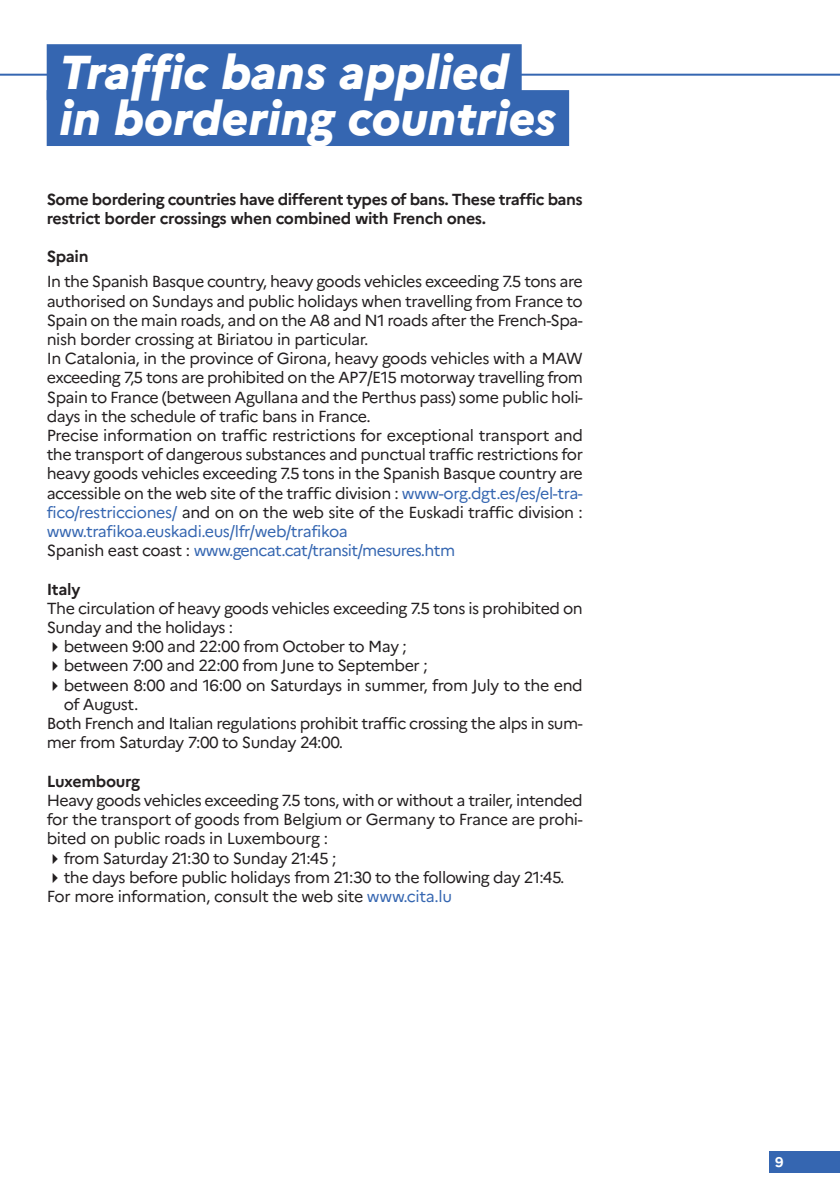
<style>
.page{position:relative;width:840px;height:1191px;background:#fff}
.page>*{position:absolute;margin:0;border:0;box-sizing:border-box;transform-origin:0 0}
.t1{font:italic 800 47.4px "Marianne";color:#fff}
.TEXTE_COURANT{font:16px/19.2px "Marianne";letter-spacing:-.03em;color:#231f20;text-align:justify}
.TEXTE_COURANT-2{font:700 16px/19.2px "Marianne";letter-spacing:-.03em;color:#231f20}
.TEXTE_COURANT-3{font:16px "Marianne";letter-spacing:-.04em;color:#3566b1}
.t2{font:700 14px "Marianne";color:#fff}
.s1{color:#3566b1}
.s2{color:#231f20}
</style>
<div class="page">
<div style="left:769px;top:1151px;width:70px;height:21px;background:#3566b1"></div>
<hr style="left:0;top:74px;width:839px;height:2px;background:#3566b1">
<div style="left:47px;top:44px;width:474px;height:56px;background:#3566b1"></div>
<div style="left:47px;top:90px;width:522px;height:56px;background:#3566b1"></div>
<p class="t1" style="left:59px;top:43px;width:450px">Traffic bans applied</p>
<p class="t1" style="left:59px;top:89px;width:498px">in bordering countries</p>
<p class="TEXTE_COURANT-2" style="left:47px;top:189px;width:537px">Some bordering countries have different types of bans. These traffic bans restrict border crossings when combined with French ones.</p>
<p class="TEXTE_COURANT-2" style="left:47px;top:247px;width:43px">Spain</p>
<p class="TEXTE_COURANT" style="left:47px;top:272px;width:537px">In the Spanish Basque country, heavy goods vehicles exceeding 7.5 tons are authorised on Sundays and public holidays when travelling from France to Spain on the main roads, and on the A8 and N1 roads after the French-Spa&shy;nish border crossing at Biriatou in particular.</p>
<p class="TEXTE_COURANT" style="left:47px;top:349px;width:537px">In Catalonia, in the province of Girona, heavy goods vehicles with a MAW exceeding 7,5 tons are prohibited on the AP7/E15 motorway travelling from Spain to France (between Agullana and the Perthus pass) some public holi&shy;days in the schedule of trafic bans in France.</p>
<p class="TEXTE_COURANT" style="left:47px;top:425px;width:537px">Precise information on traffic restrictions for exceptional transport and the transport of dangerous substances and punctual traffic restrictions for heavy goods vehicles exceeding 7.5 tons in the Spanish Basque country are accessible on the web site of the traffic division : <span class="s1">www-org.dgt.es/es/el-tra&shy;fico/restricciones/</span> and on on the web site of the Euskadi traffic division : <span class="s1">www.trafikoa.euskadi.eus/lfr/web/trafikoa</span></p>
<p class="TEXTE_COURANT-3" style="left:47px;top:541px;width:410px"><span class="s2">Spanish east coast :</span> www.gencat.cat/transit/mesures.htm</p>
<p class="TEXTE_COURANT-2" style="left:47px;top:579px;width:35px">Italy</p>
<p class="TEXTE_COURANT" style="left:47px;top:598px;width:537px">The circulation of heavy goods vehicles exceeding 7.5 tons is prohibited on<br>Sunday and the holidays :</p>
<p class="TEXTE_COURANT" style="left:64px;top:637px;width:344px">between 9:00 and 22:00 from October to May ;</p>
<p class="TEXTE_COURANT" style="left:64px;top:656px;width:365px">between 7:00 and 22:00 from June to September ;</p>
<p class="TEXTE_COURANT" style="left:64px;top:675px;width:520px">between 8:00 and 16:00 on Saturdays in summer, from July to the end of August.</p>
<p class="TEXTE_COURANT" style="left:47px;top:713px;width:537px">Both French and Italian regulations prohibit traffic crossing the alps in sum&shy;mer from Saturday 7:00 to Sunday 24:00.</p>
<p class="TEXTE_COURANT-2" style="left:47px;top:771px;width:95px">Luxembourg</p>
<p class="TEXTE_COURANT" style="left:47px;top:790px;width:537px">Heavy goods vehicles exceeding 7.5 tons, with or without a trailer, intended for the transport of goods from Belgium or Germany to France are prohi&shy;bited on public roads in Luxembourg :</p>
<p class="TEXTE_COURANT" style="left:64px;top:848px;width:274px">from Saturday 21:30 to Sunday 21:45 ;</p>
<p class="TEXTE_COURANT" style="left:64px;top:867px;width:502px">the days before public holidays from 21:30 to the following day 21:45.</p>
<p class="TEXTE_COURANT" style="left:47px;top:886px;width:407px">For more information, consult the web site <span class="s1">www.cita.lu</span></p>
<p class="t2" style="left:774px;top:1153px;width:10px">9</p>
</div>
